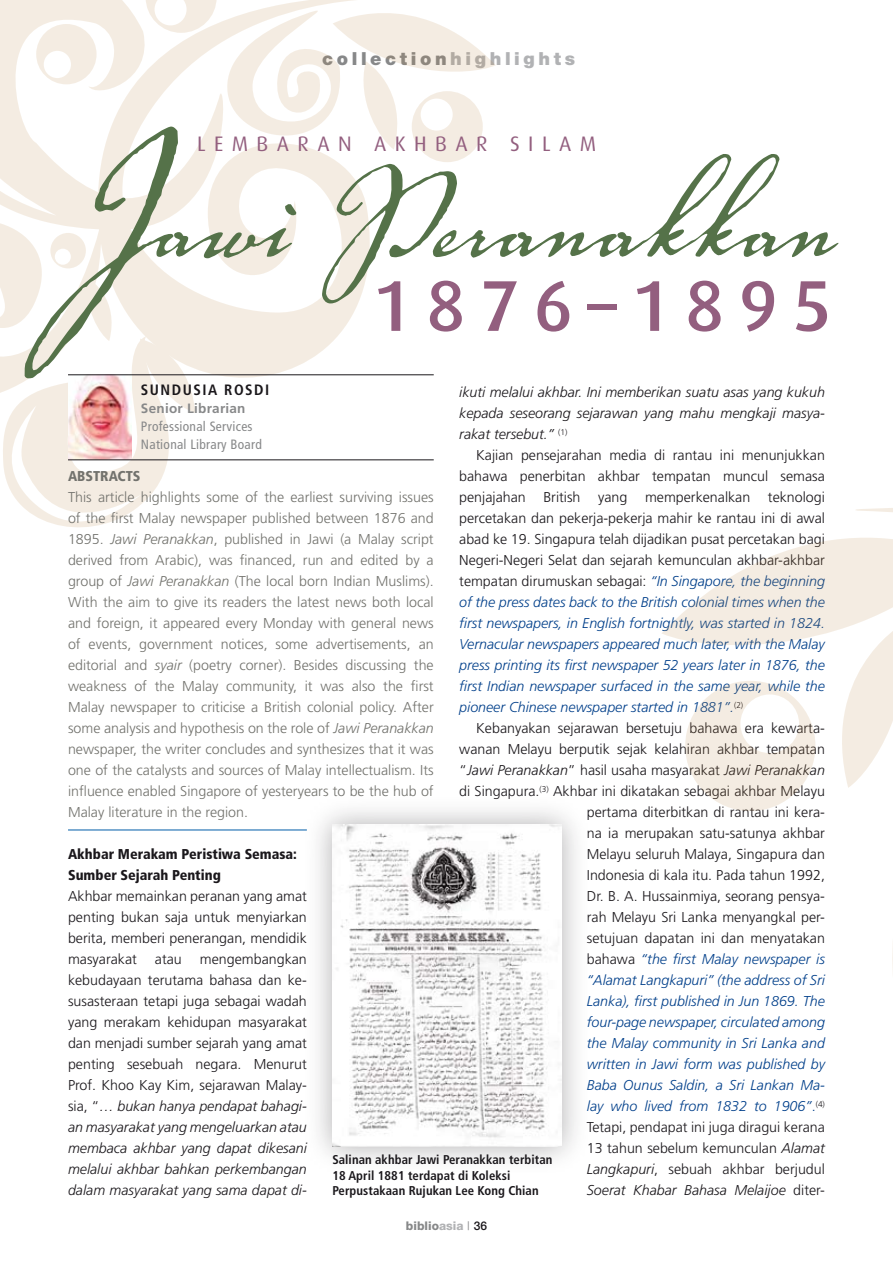
<style>
.page{position:relative;width:893px;height:1263px;background:#fff}
.page>*{position:absolute;margin:0;border:0;box-sizing:border-box;transform-origin:0 0}
.t1{font:198.3px "Voluta Script";color:#557249}
.t2{font:500 72px "Dax";letter-spacing:.2em;color:#935f7f}
.t3{font:21px "Dax";letter-spacing:.4em;color:#935f7f}
.t4{font:900 18px "Helvetica Neue";letter-spacing:.2em;color:#878889}
.t5{font:700 condensed 15px "Frutiger";letter-spacing:.1em;color:#1a171b}
.t6{font:300 14.25px/21px "Frutiger";color:#1a171b;text-align:justify}
.t7{font:300 14.25px/21px "Frutiger";color:#72726d;text-align:justify}
.t8{font:italic 300 14.25px/21px "Frutiger";color:#003f8a;text-align:justify}
.t9{font:italic 300 14.25px/21px "Frutiger";color:#1a171b;text-align:justify}
.t10{font:900 condensed 14.25px/21px "Frutiger";color:#1a171b}
.t11{font:900 condensed 14.25px "Frutiger";color:#72726d}
.t12{font:condensed 13.5px/18px "Frutiger";letter-spacing:.02em;color:#878889}
.t13{font:700 13.5px "Frutiger";letter-spacing:.02em;color:#878889}
.t14{font:700 condensed 12.75px/15.8px "Frutiger";letter-spacing:.005em;color:#1a171b}
.t15{font:800 12px "Helvetica Neue";color:#878889}
.s1{color:#b1b2b4}
.s2{font-size:270px}
.s3{font-style:normal;color:#1a171b}
.s4{font-style:italic}
.s5{font-style:italic;color:#003f8a}
.s6{color:#003f8a}
.s7{font-weight:400;font-stretch:condensed}
.s8{font-weight:500;color:#1a171b}
</style>
<div class="page">
<svg style="left:195px;top:162px;width:207px;height:216px"></svg>
<svg style="left:0;top:0;width:240px;height:290px;fill:#f4ece2"></svg>
<svg style="left:146px;top:0;width:349px;height:162px"></svg>
<svg style="left:0;top:197px;width:195px;height:331px"></svg>
<svg style="left:36px;top:24px;width:61px;height:60px"></svg>
<hr style="left:68px;top:829px;width:239px;height:1px;background:#005da8">
<img style="left:68px;top:375px;width:64px;height:84px">
<hr style="left:68px;top:374px;width:366px;height:1px;background:#1a171b">
<hr style="left:68px;top:459px;width:366px;height:1px;background:#1a171b">
<div style="left:305px;top:797px;width:283px;height:376px;background:#1a171b;opacity:.35"></div>
<img style="left:332px;top:824px;width:229px;height:322px">
<svg style="left:662px;top:508px;width:231px;height:303px"></svg>
<p class="t4" style="left:322px;top:48px;width:254px">collection<span class="s1">highlights</span></p>
<h1 class="t1" style="left:54px;top:71px;width:784px"><span class="s2">J</span>awiPeranakkan</h1>
<h3 class="t3" style="left:197px;top:132px;width:401px">LEMBARAN AKHBAR SIL AM</h3>
<h2 class="t2" style="left:372px;top:266px;width:461px">1876–1895</h2>
<p class="t5" style="left:141px;top:380px;width:113px">Sundusia Rosdi</p>
<p class="t13" style="left:141px;top:400px;width:106px">Senior Librarian</p>
<p class="t12" style="left:141px;top:417px;width:122px">Professional Services<br>National Library Board</p>
<p class="t9" style="left:459px;top:382px;width:367px">ikuti melalui akhbar. Ini memberikan suatu asas yang kukuh kepada seseorang sejarawan yang mahu mengkaji masya&shy;rakat tersebut.” <sup>(1)</sup></p>
<p class="t8" style="left:459px;top:445px;width:367px;text-indent:17px"><span class="s3">Kajian pensejarahan media di rantau ini menunjukkan bahawa penerbitan akhbar tempatan muncul semasa penjajahan British yang memperkenalkan teknologi percetakan dan pekerja-pekerja mahir ke rantau ini di awal abad ke 19. Singapura telah dijadikan pusat percetakan bagi Negeri-Negeri Selat dan sejarah kemunculan akhbar-akhbar tempatan dirumuskan sebagai:</span> “In Singapore, the beginning of the press dates back to the British colonial times when the first newspapers, in English fortnightly, was started in 1824.<br>Vernacular newspapers appeared much later, with the Malay press printing its first newspaper 52 years later in 1876, the first Indian newspaper surfaced in the same year, while the pioneer Chinese newspaper started in 1881”.<sup>(2)</sup></p>
<p class="t6" style="left:459px;top:718px;width:367px;text-align:right">Kebanyakan sejarawan bersetuju bahawa era kewarta&shy;wanan Melayu berputik sejak kelahiran akhbar tempatan “<span class="s4">Jawi Peranakkan</span>” hasil usaha masyarakat <span class="s4">Jawi Peranakkan </span>di Singapura.<sup>(3)</sup> Akhbar ini dikatakan sebagai akhbar Melayu pertama diterbitkan di rantau ini kera-<br>na ia merupakan satu-satunya akhbar<br>Melayu seluruh Malaya, Singapura dan<br>Indonesia di kala itu. Pada tahun 1992,<br>Dr. B. A. H ussainmiya, seorang pensya-<br>rah Melayu Sri Lanka menyangkal per-<br>setujuan dapatan ini dan menyatakan<br>bahawa <span class="s5">“the first Malay newspaper is<br>“Alamat Langkapuri” (the address of Sri<br>Lanka), first published in Jun 1869. The<br>four-page newspaper, circulated among<br>the Malay community in Sri Lanka and<br>written in Jawi form was published by<br>Baba Ounus Saldin, a Sri Lankan Ma-<br>lay who lived from 1832 to 1906”</span><span class="s6">.</span><sup>(4)<br></sup>Tetapi, pendapat ini juga diragui kerana<br>13 tahun sebelum kemunculan <span class="s4">Alamat<br>Langkapuri</span>, sebuah akhbar berjudul<br><span class="s4">Soerat Khabar Bahasa Melaijoe</span> diter-</p>
<p class="t11" style="left:68px;top:467px;width:72px">Abstracts</p>
<p class="t7" style="left:68px;top:486px;width:367px">This article highlights some of the earliest surviving issues of the first Malay newspaper published between 1876 and 1895. <span class="s4">Jawi Peranakkan</span>, published in Jawi (a Malay script derived from Arabic), was financed, run and edited by a group of <span class="s4">Jawi Peranakkan</span> (The local born Indian M uslims).<br>With the aim to give its readers the latest news both local and foreign, it appeared every Monday with general news of events, government notices, some advertisements, an editorial and <span class="s4">syair</span> (poetry corner). Besides discussing the weakness of the Malay community, it was also the first Malay newspaper to criticise a British colonial policy. After some analysis and hypothesis on the role of <span class="s4">Jawi Peranakkan </span>newspaper, the writer concludes and synthesizes that it was one of the catalysts and sources of Malay intellectualism. Its influence enabled Singapore of yesteryears to be the hub of Malay literature in the region.</p>
<p class="t10" style="left:68px;top:843px;width:230px">Akhbar Merakam Peristiwa Semasa:<br>Sumber Sejarah Penting</p>
<p class="t6" style="left:68px;top:885px;width:240px">Akhbar memainkan peranan yang amat penting bukan saja untuk menyiarkan berita, memberi penerangan, mendidik masyarakat</p>
<p class="t6" style="left:68px;top:948px;width:240px;text-indent:132px">mengembangkan kebudayaan terutama bahasa dan ke&shy;susasteraan tetapi juga sebagai wadah yang merakam kehidupan masyarakat dan menjadi sumber sejarah yang amat penting sesebuah negara. Menurut Prof. Khoo Kay Kim, sejarawan M alay&shy;sia, “<span class="s4">… bukan hanya pendapat bahagi&shy;an masyarakat yang mengeluarkan atau membaca akhbar yang dapat dikesani melalui akhbar bahkan perkembangan dalam masyarakat yang sama dapat di-</span></p>
<p class="t6" style="left:155px;top:948px;width:28px">atau</p>
<p class="t14" style="left:332px;top:1152px;width:222px">Salinan akhbar Jawi Peranakkan terbitan<br>18 April 1881 terdapat di Koleksi<br>Perpustakaan Rujukan Lee Kong Chian</p>
<p class="t15" style="left:406px;top:1218px;width:83px">biblio<span class="s1">asia</span> <span class="s7">|</span> <span class="s8">36</span></p>
</div>
